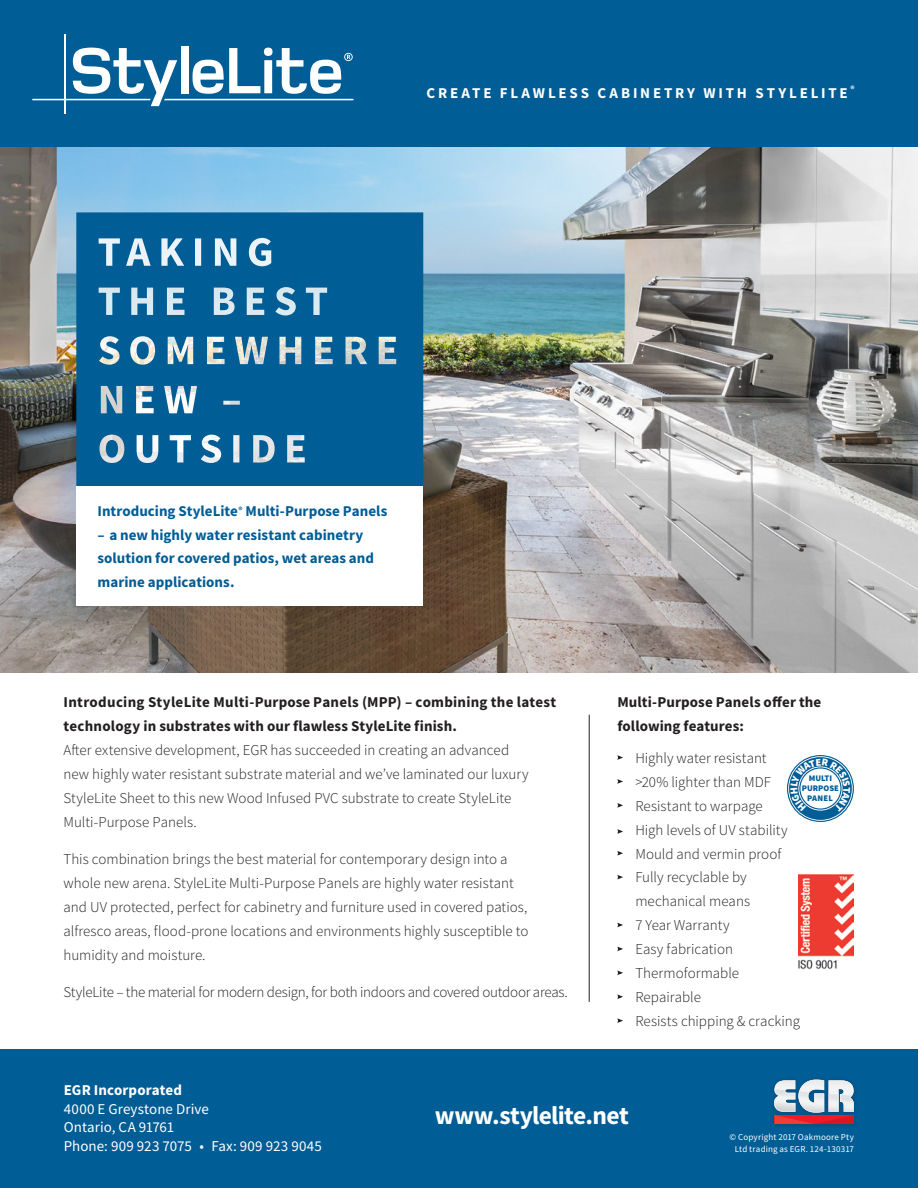
<style>
.page{position:relative;width:918px;height:1188px;background:#fff}
.page>*{position:absolute;margin:0;border:0;box-sizing:border-box;transform-origin:0 0}
.t1{font:700 25.5px "Source Sans Pro";letter-spacing:-.025em;color:#fff}
.t2{font:300 15px/23.9px "Source Sans Pro";color:#231f20}
.t3{font:700 15px/24px "Source Sans Pro";letter-spacing:.01em;color:#231f20}
.t4{font:700 15px/23.9px "Source Sans Pro";color:#005d95}
.t5{font:300 15px "Source Sans Pro";letter-spacing:-.02em;color:#231f20}
.t6{font:15px/18.6px "Source Sans Pro";letter-spacing:.005em;color:#fff}
.t7{font:700 15px "Source Sans Pro";letter-spacing:.185em;color:#fff}
.t8{font:700 15px "Source Sans Pro";letter-spacing:.005em;color:#fff}
.t9{font:9px/12px "Source Sans Pro";letter-spacing:.02em;color:#fff;text-align:center}
.t10{font:900 8.55px/10.2px "Source Sans Pro";color:#005d95;text-align:center}
</style>
<div class="page">
<div style="left:0;top:0;width:918px;height:147px;background:#005d95"></div>
<div style="left:181px;top:46px;width:8px;height:47px;background:#fff"></div>
<hr style="left:64px;top:34px;width:2px;height:79px;background:#fff">
<svg style="left:32px;top:48px;width:321px;height:58px"></svg>
<div style="left:0;top:1050px;width:918px;height:138px;background:#005d95"></div>
<div style="left:770px;top:1075px;width:88px;height:54px;background:#231f20;opacity:.3"></div>
<svg style="left:774px;top:1080px;width:80px;height:44px"></svg>
<img style="left:0;top:147px;width:918px;height:525px">
<svg style="left:617px;top:755px;width:6px;height:5px"></svg>
<svg style="left:617px;top:779px;width:6px;height:5px"></svg>
<svg style="left:617px;top:803px;width:6px;height:5px"></svg>
<svg style="left:617px;top:829px;width:6px;height:5px"></svg>
<svg style="left:617px;top:851px;width:6px;height:5px"></svg>
<svg style="left:617px;top:875px;width:6px;height:4px"></svg>
<svg style="left:617px;top:923px;width:6px;height:4px"></svg>
<svg style="left:617px;top:947px;width:6px;height:4px"></svg>
<svg style="left:617px;top:971px;width:6px;height:4px"></svg>
<svg style="left:617px;top:994px;width:6px;height:5px"></svg>
<svg style="left:617px;top:1018px;width:6px;height:5px"></svg>
<hr style="left:589px;top:715px;width:1px;height:287px;background:#231f20">
<svg style="left:76px;top:212px;width:347px;height:274px;background:#1b6d9f"></svg>
<div style="left:76px;top:486px;width:347px;height:120px;background:#fff"></div>
<img style="left:799px;top:874px;width:54px;height:96px">
<div style="left:787px;top:755px;width:67px;height:67px;border:1px solid #005d95;border-radius:50%"></div>
<svg style="left:789px;top:757px;width:63px;height:63px"></svg>
<p class="t7" style="left:427px;top:83px;width:430px">CREATE FLAWLESS CABINETRY WITH STYLELITE <sup>®</sup></p>
<p class="t4" style="left:98px;top:499px;width:291px">Introducing StyleLite<sup>®</sup> Multi-Purpose Panels</p>
<p class="t4" style="left:98px;top:522px;width:278px">– a new highly water resistant cabinetry solution for covered patios, wet areas and marine applications.</p>
<p class="t3" style="left:64px;top:690px;width:494px">Introducing StyleLite Multi-Purpose Panels (MPP) – combining the latest technology in substrates with our flawless StyleLite finish.</p>
<p class="t2" style="left:64px;top:738px;width:467px">After extensive development, EGR has succeeded in creating an advanced new highly water resistant substrate material and we’ve laminated our luxury StyleLite Sheet to this new Wood Infused PVC substrate to create StyleLite Multi-Purpose Panels.</p>
<p class="t2" style="left:64px;top:847px;width:466px">This combination brings the best material for contemporary design into a whole new arena. StyleLite Multi-Purpose Panels are highly water resistant and UV protected, perfect for cabinetry and furniture used in covered patios, alfresco areas, flood-prone locations and environments highly susceptible to humidity and moisture.</p>
<p class="t5" style="left:64px;top:983px;width:506px">StyleLite – the material for modern design, for both indoors and covered outdoor areas.</p>
<p class="t3" style="left:617px;top:690px;width:205px">Multi-Purpose Panels offer the following features:</p>
<p class="t2" style="left:635px;top:746px;width:166px">Highly water resistant &gt;20% lighter than MDF<br>Resistant to warpage<br>High levels of UV stability<br>Mould and vermin proof<br>Fully recyclable by mechanical means<br>7 Year Warranty<br>Easy fabrication<br>Thermoformable<br>Repairable<br>Resists chipping &amp; cracking</p>
<p class="t10" style="left:802px;top:773px;width:39px">MULTI<br>PURPOSE<br>BOARD</p>
<p class="t10" style="left:807px;top:793px;width:28px">PANEL</p>
<p class="t8" style="left:64px;top:1080px;width:120px">EGR Incorporated</p>
<p class="t6" style="left:64px;top:1099px;width:260px">4000 E Greystone Drive<br>Ontario, CA 91761<br>Phone: 909 923 7075 • Fax: 909 923 9045</p>
<h1 class="t1" style="left:435px;top:1099px;width:195px">www.stylelite.net</h1>
<p class="t9" style="left:730px;top:1131px;width:126px">© Copyright 2017 Oakmoore Pty<br>Ltd trading as EGR. 124-130317</p>
</div>
